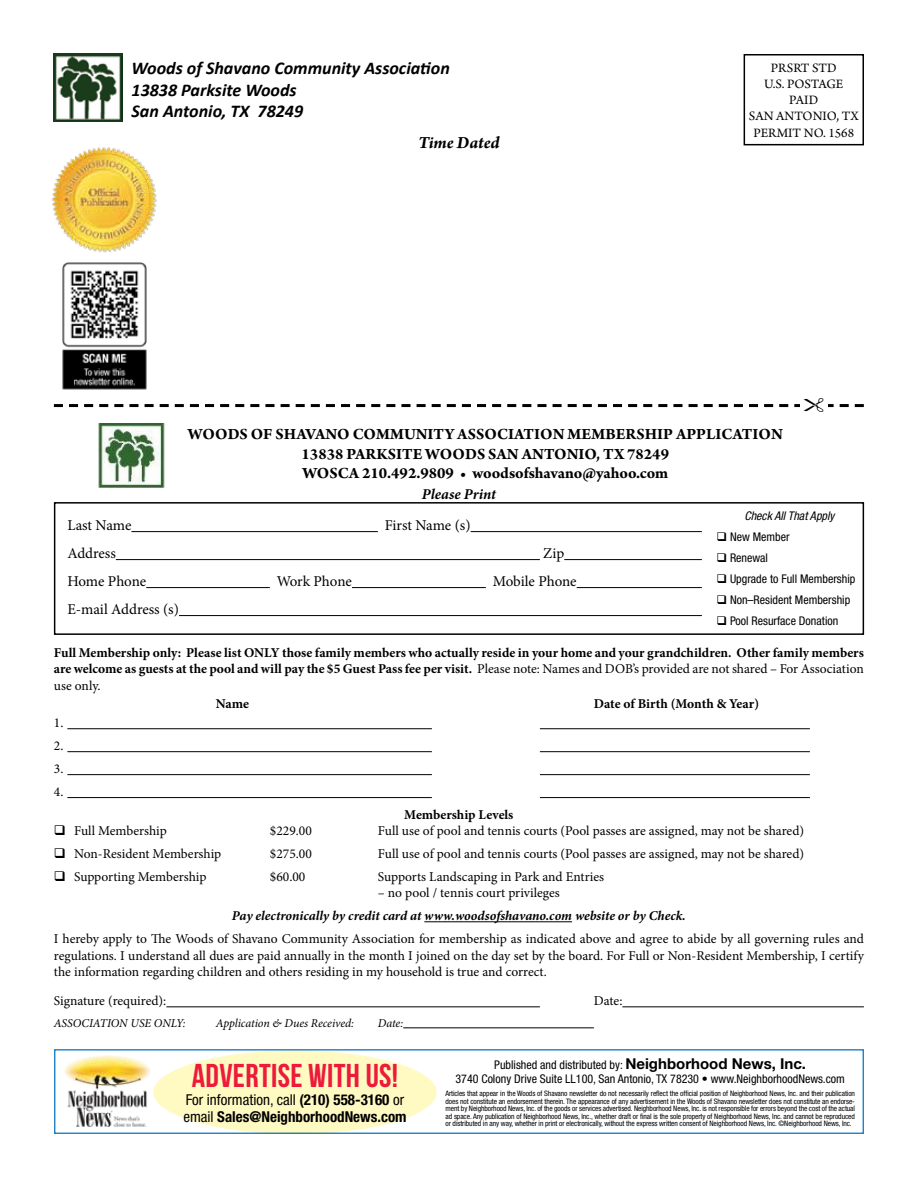
<style>
.page{position:relative;width:918px;height:1188px;background:#fff}
.page>*{position:absolute;margin:0;border:0;box-sizing:border-box;transform-origin:0 0}
.t1{font:700 33px "Bebas Neue";letter-spacing:.01em;color:#ed1a3b}
.t2{font:italic 700 18px/21.6px "Calibri";color:#000}
.t3{font:italic 700 18px "Arno Pro";letter-spacing:-.005em;color:#000}
.t4{font:700 16.5px/19.8px "Arno Pro";color:#000;text-align:center}
.t5{font:15px "Minion Pro";letter-spacing:-.005em;color:#000}
.t6{font:700 condensed 15px/16.5px "Helvetica Neue LT Std";color:#000}
.t7{font:italic 700 15px "Minion Pro";letter-spacing:.005em;color:#000}
.t8{font:13.5px/23px "Minion Pro";color:#000;text-align:justify}
.t9{font:700 13.5px/16.2px "Minion Pro";color:#000;text-align:justify}
.t10{font:italic 700 13.5px "Minion Pro";letter-spacing:-.005em;color:#000}
.t11{font:13.5px/16.2px "Arno Pro";color:#000;text-align:center}
.t12{font:condensed 12px/21.1px "Helvetica Neue LT Std";color:#000}
.t13{font:italic 12px "Minion Pro";letter-spacing:-.005em;color:#000}
.t14{font:italic condensed 12px "Helvetica Neue LT Std";color:#000}
.t15{font:condensed 7.5px/7.5px "Helvetica Neue LT Std";letter-spacing:-.01em;color:#000;text-align:justify}
.s1{font-weight:400}
.s2{font-weight:700;font-stretch:normal;font-size:15px}
.s3{font-stretch:normal}
</style>
<div class="page">
<div style="left:744px;top:54px;width:120px;height:91px;border:2px solid #000"></div>
<img style="left:52px;top:147px;width:105px;height:106px">
<img style="left:99px;top:424px;width:65px;height:64px">
<hr style="left:131px;top:531px;width:247px;height:1px;background:#000">
<hr style="left:471px;top:531px;width:231px;height:1px;background:#000">
<hr style="left:116px;top:559px;width:424px;height:1px;background:#000">
<hr style="left:564px;top:559px;width:138px;height:1px;background:#000">
<hr style="left:146px;top:587px;width:124px;height:1px;background:#000">
<hr style="left:352px;top:587px;width:134px;height:1px;background:#000">
<hr style="left:577px;top:587px;width:125px;height:1px;background:#000">
<hr style="left:179px;top:615px;width:523px;height:1px;background:#000">
<hr style="left:67px;top:728px;width:365px;height:1px;background:#000">
<hr style="left:540px;top:728px;width:270px;height:1px;background:#000">
<hr style="left:67px;top:751px;width:365px;height:1px;background:#000">
<hr style="left:540px;top:751px;width:270px;height:1px;background:#000">
<hr style="left:67px;top:774px;width:365px;height:1px;background:#000">
<hr style="left:540px;top:774px;width:270px;height:1px;background:#000">
<hr style="left:67px;top:797px;width:365px;height:1px;background:#000">
<hr style="left:540px;top:797px;width:270px;height:1px;background:#000">
<hr style="left:424px;top:921px;width:148px;height:1px;background:#000">
<hr style="left:166px;top:1006px;width:374px;height:1px;background:#000">
<hr style="left:622px;top:1006px;width:242px;height:1px;background:#000">
<hr style="left:403px;top:1028px;width:191px;height:1px;background:#000">
<div style="left:54px;top:502px;width:810px;height:133px;border:2px solid #000"></div>
<img style="left:54px;top:54px;width:68px;height:68px">
<img style="left:62px;top:263px;width:85px;height:127px">
<svg style="left:54px;top:1049px;width:810px;height:85px"></svg>
<img style="left:64px;top:1055px;width:89px;height:73px">
<svg style="left:54px;top:404px;width:810px;height:4px"></svg>
<h2 class="t2" style="left:132px;top:57px;width:320px">Woods of Shavano Community Association<br>13838 Parksite Woods<br>San Antonio, TX 78249</h2>
<h3 class="t11" style="left:749px;top:60px;width:111px">PRSRT STD<br>U.S. POSTAGE<br>PAID<br>SAN ANTONIO, TX<br>PERMIT NO. 1568</h3>
<h2 class="t3" style="left:418px;top:132px;width:83px">Time Dated</h2>
<h3 class="t4" style="left:188px;top:425px;width:596px">WOODS OF SHAVANO COMMUNITY ASSOCIATION MEMBERSHIP APPLICATION<br>13838 PARKSITE WOODS SAN ANTONIO, TX 78249<br>WOSCA 210.492.9809 • woodsofshavano@yahoo.com</h3>
<h3 class="t7" style="left:422px;top:483px;width:76px">Please Print</h3>
<h3 class="t14" style="left:745px;top:508px;width:91px">Check All That Apply</h3>
<h3 class="t12" style="left:730px;top:526px;width:127px">New Member<br>Renewal<br>Upgrade to Full Membership<br>Non–Resident Membership<br>Pool Resurface Donation</h3>
<h3 class="t5" style="left:67px;top:515px;width:66px">Last Name</h3>
<h3 class="t5" style="left:385px;top:515px;width:87px">First Name (s)</h3>
<h3 class="t5" style="left:67px;top:543px;width:50px">Address</h3>
<h3 class="t5" style="left:543px;top:543px;width:22px">Zip</h3>
<h3 class="t5" style="left:67px;top:571px;width:80px">Home Phone</h3>
<h3 class="t5" style="left:277px;top:571px;width:77px">Work Phone</h3>
<h3 class="t5" style="left:493px;top:571px;width:85px">Mobile Phone</h3>
<h3 class="t5" style="left:67px;top:599px;width:113px">E-mail Address (s)</h3>
<p class="t9" style="left:54px;top:645px;width:812px">Full Membership only: Please list ONLY those family members who actually reside in your home and your grandchildren. Other family members are welcome as guests at the pool and will pay the $5 Guest Pass fee per visit. <span class="s1">Please note: Names and DOB’s provided are not shared – For Association use only.</span></p>
<h3 class="t9" style="left:216px;top:695px;width:35px">Name</h3>
<h3 class="t9" style="left:594px;top:695px;width:167px">Date of Birth (Month &amp; Year)</h3>
<h3 class="t8" style="left:54px;top:712px;width:11px">1.<br>2.<br>3.<br>4.</h3>
<h3 class="t9" style="left:404px;top:807px;width:111px">Membership Levels</h3>
<h3 class="t8" style="left:74px;top:820px;width:94px">Full Membership</h3>
<h3 class="t8" style="left:270px;top:820px;width:43px">$229.00</h3>
<h3 class="t8" style="left:378px;top:820px;width:428px">Full use of pool and tennis courts (Pool passes are assigned, may not be shared)</h3>
<h3 class="t8" style="left:74px;top:843px;width:149px">Non-Resident Membership</h3>
<h3 class="t8" style="left:270px;top:843px;width:43px">$275.00</h3>
<h3 class="t8" style="left:378px;top:843px;width:428px">Full use of pool and tennis courts (Pool passes are assigned, may not be shared)</h3>
<h3 class="t8" style="left:74px;top:866px;width:134px">Supporting Membership</h3>
<h3 class="t8" style="left:270px;top:866px;width:37px">$60.00</h3>
<h3 class="t8" style="left:378px;top:866px;width:228px">Supports Landscaping in Park and Entries</h3>
<h3 class="t8" style="left:378px;top:882px;width:184px">– no pool / tennis court privileges</h3>
<h3 class="t10" style="left:232px;top:907px;width:455px">Pay electronically by credit card at www.woodsofshavano.com website or by Check.</h3>
<p class="t8" style="left:54px;top:931px;width:812px;line-height:16.2px">I hereby apply to The Woods of Shavano Community Association for membership as indicated above and agree to abide by all governing rules and regulations. I understand all dues are paid annually in the month I joined on the day set by the board. For Full or Non-Resident Membership, I certify the information regarding children and others residing in my household is true and correct.</p>
<h3 class="t8" style="left:54px;top:990px;width:114px">Signature (required):</h3>
<h3 class="t8" style="left:594px;top:990px;width:30px">Date:</h3>
<h3 class="t13" style="left:54px;top:1015px;width:133px">ASSOCIATION USE ONLY:</h3>
<h3 class="t13" style="left:216px;top:1015px;width:140px">Application &amp; Dues Received:</h3>
<h3 class="t13" style="left:378px;top:1015px;width:27px">Date:</h3>
<h1 class="t1" style="left:192px;top:1058px;width:208px">ADVERTISE WITH US!</h1>
<h3 class="t6" style="left:183px;top:1091px;width:225px"><span class="s1">For information, call</span> (210) 558-3160 <span class="s1">or email</span> Sales@NeighborhoodNews.com</h3>
<h3 class="t12" style="left:456px;top:1057px;width:391px;line-height:14.4px;text-align:center">Published and distributed by: <span class="s2">Neighborhood News, Inc.<br></span>3740 Colony Drive Suite LL100, San Antonio, TX 78230 <span class="s3">•</span> www.NeighborhoodNews.com</h3>
<p class="t15" style="left:446px;top:1090px;width:411px">Articles that appear in the Woods of Shavano newsletter do not necessarily reflect the official position of Neighborhood News, Inc. and their publication does not constitute an endorsement therein. The appearance of any advertisement in the Woods of Shavano newsletter does not constitute an endorse&shy;ment by Neighborhood News, Inc. of the goods or services advertised. Neighborhood News, Inc. is not responsible for errors beyond the cost of the actual ad space. Any publication of Neighborhood News, Inc., whether draft or final is the sole property of Neighborhood News, Inc. and cannot be reproduced or distributed in any way, whether in print or electronically, without the express written consent of Neighborhood News, Inc. ©Neighborhood News, Inc.</p>
</div>
